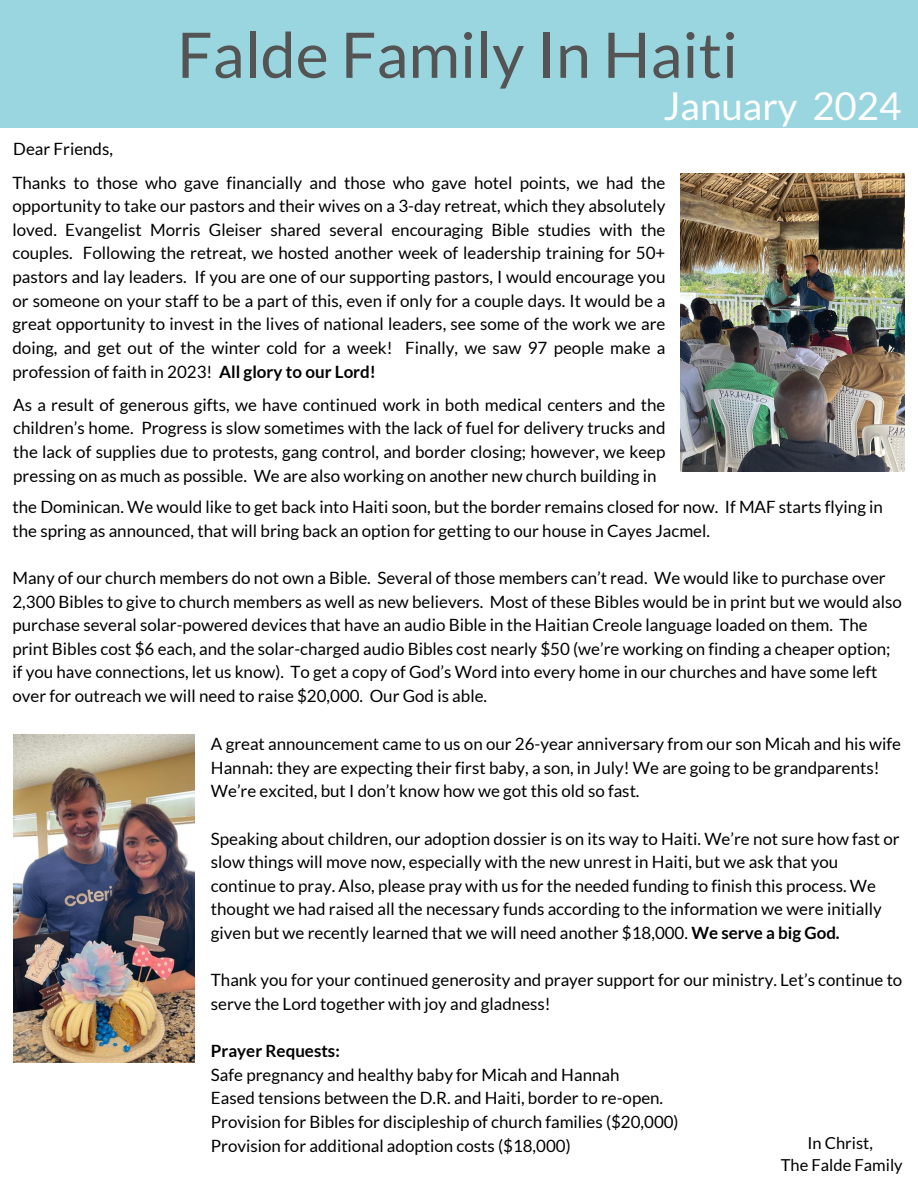
<style>
.page{position:relative;width:918px;height:1188px;background:#fff}
.page>*{position:absolute;margin:0;border:0;box-sizing:border-box;transform-origin:0 0}
.t1{font:62.85px "Lato";color:#545454}
.t2{font:38.4px "Lato";color:#fff}
.t3{font:16.95px/23.7px "Lato";color:#000}
.t4{font:700 16.95px "Lato";color:#000}
.t5{font:16.5px "Lato";color:#000}
.s1{font-weight:700}
</style>
<div class="page">
<div style="left:0;top:0;width:918px;height:128px;background:#9ad6e0"></div>
<img style="left:680px;top:173px;width:224px;height:299px">
<img style="left:13px;top:735px;width:181px;height:327px">
<p class="t3" style="left:13px;top:136px;width:101px">Dear Friends,</p>
<p class="t1" style="left:177px;top:16px;width:563px">Falde Family In Haiti</p>
<p class="t2" style="left:664px;top:82px;width:239px">January 2024</p>
<p class="t3" style="left:12px;top:170px;width:654px;text-align:justify">Thanks to those who gave financially and those who gave hotel points, we had the opportunity to take our pastors and their wives on a 3-day retreat, which they absolutely loved. Evangelist Morris Gleiser shared several encouraging Bible studies with the couples. Following the retreat, we hosted another week of leadership training for 50+ pastors and lay leaders. If you are one of our supporting pastors, I would encourage you or someone on your staff to be a part of this, even if only for a couple days. It would be a great opportunity to invest in the lives of national leaders, see some of the work we are doing, and get out of the winter cold for a week! Finally, we saw 97 people make a profession of faith in 2023! <span class="s1">All glory to our Lord!</span></p>
<p class="t3" style="left:13px;top:392px;width:654px;text-align:justify">As a result of generous gifts, we have continued work in both medical centers and the children’s home. Progress is slow sometimes with the lack of fuel for delivery trucks and the lack of supplies due to protests, gang control, and border closing; however, we keep pressing on as much as possible. We are also working on another new church building in</p>
<p class="t3" style="left:12px;top:495px;width:872px">the Dominican. We would like to get back into Haiti soon, but the border remains closed for now. If MAF starts flying in the spring as announced, that will bring back an option for getting to our house in Cayes Jacmel.</p>
<p class="t3" style="left:12px;top:566px;width:891px">Many of our church members do not own a Bible. Several of those members can’t read. We would like to purchase over 2,300 Bibles to give to church members as well as new believers. Most of these Bibles would be in print but we would also purchase several solar-powered devices that have an audio Bible in the Haitian Creole language loaded on them. The print Bibles cost $6 each, and the solar-charged audio Bibles cost nearly $50 (we’re working on finding a cheaper option; if you have connections, let us know). To get a copy of God’s Word into every home in our churches and have some left over for outreach we will need to raise $20,000. Our God is able.</p>
<p class="t3" style="left:211px;top:732px;width:692px">A great announcement came to us on our 26-year anniversary from our son Micah and his wife<br>Hannah: they are expecting their first baby, a son, in July! We are going to be grandparents!<br>We’re excited, but I don’t know how we got this old so fast.</p>
<p class="t3" style="left:211px;top:826px;width:690px">Speaking about children, our adoption dossier is on its way to Haiti. We’re not sure how fast or slow things will move now, especially with the new unrest in Haiti, but we ask that you continue to pray. Also, please pray with us for the needed funding to finish this process. We thought we had raised all the necessary funds according to the information we were initially given but we recently learned that we will need another $18,000. <span class="s1">We serve a big God.</span></p>
<p class="t3" style="left:211px;top:968px;width:693px">Thank you for your continued generosity and prayer support for our ministry. Let’s continue to serve the Lord together with joy and gladness!</p>
<p class="t4" style="left:211px;top:1040px;width:130px">Prayer Requests:</p>
<p class="t3" style="left:211px;top:1062px;width:410px">Safe pregnancy and healthy baby for Micah and Hannah</p>
<p class="t3" style="left:211px;top:1086px;width:454px">Eased tensions between the D.R. and Haiti, border to re-open.</p>
<p class="t3" style="left:211px;top:1110px;width:469px">Provision for Bibles for discipleship of church families ($20,000)</p>
<p class="t3" style="left:211px;top:1133px;width:361px">Provision for additional adoption costs ($18,000)</p>
<p class="t5" style="left:807px;top:1132px;width:67px">In Christ,</p>
<p class="t5" style="left:781px;top:1155px;width:123px">The Falde Family</p>
</div>
